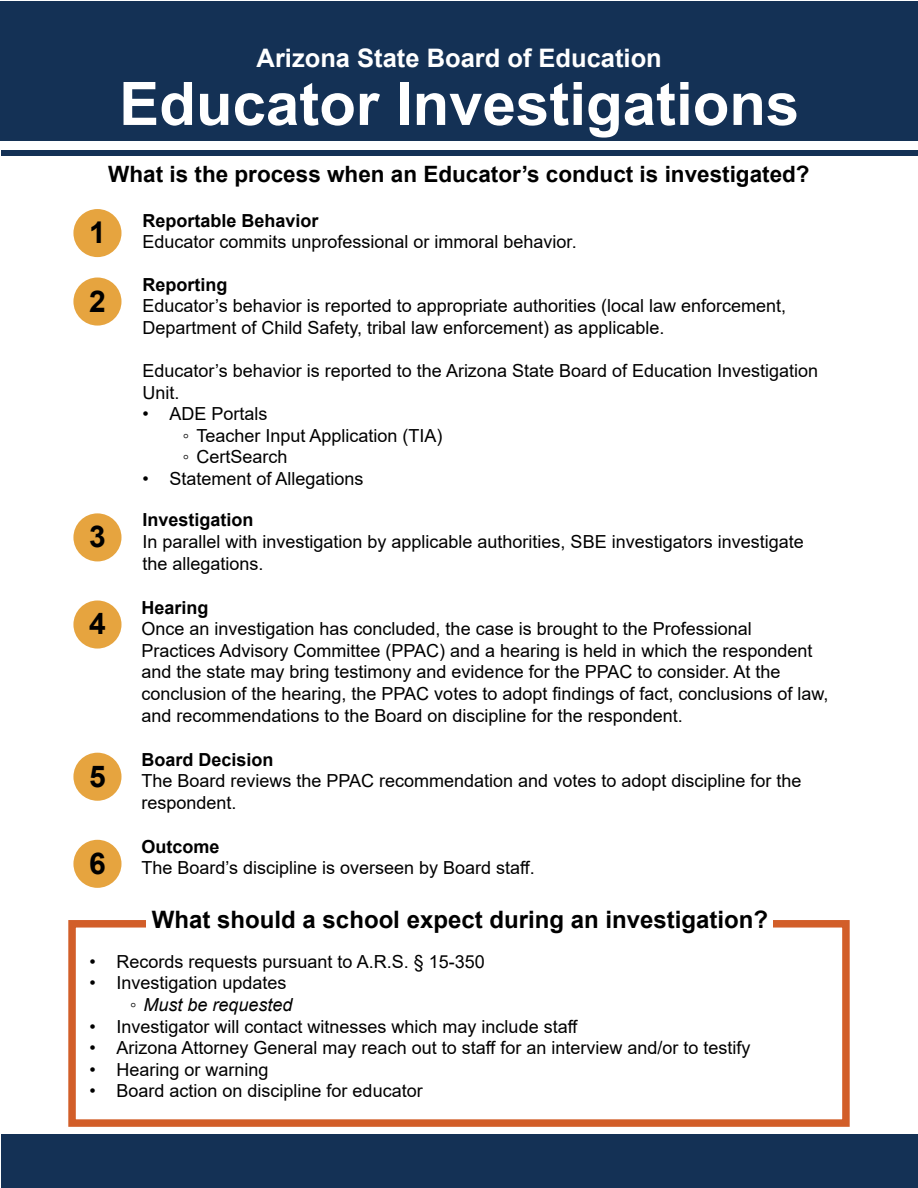
<style>
.page{position:relative;width:918px;height:1188px;background:#fff}
.page>*{position:absolute;margin:0;border:0;box-sizing:border-box;transform-origin:0 0}
.t1{font:700 60px "Arial";color:#fff}
.t2{font:700 30px "Arial";color:#000}
.t3{font:700 25.5px "Arial";color:#fff}
.t4{font:700 24px "Arial";color:#000}
.t5{font:700 22.5px "Arial";color:#000}
.t6{font:18px/21.6px "Arial";color:#000}
.t7{font:700 18px "Arial";color:#000}
.s1{font-style:italic}
</style>
<div class="page">
<div style="left:1px;top:1px;width:917px;height:140px;background:#143155"></div>
<div style="left:2px;top:1134px;width:916px;height:54px;background:#143155"></div>
<div style="left:1px;top:150px;width:917px;height:6px;background:#143155"></div>
<div style="left:68px;top:920px;width:782px;height:207px;border:8px solid #d25e29"></div>
<div style="left:147px;top:902px;width:626px;height:39px;background:#fff"></div>
<div style="left:73px;top:209px;width:49px;height:48px;background:#e6a43f;border-radius:50%"></div>
<div style="left:73px;top:278px;width:49px;height:48px;background:#e6a43f;border-radius:50%"></div>
<div style="left:73px;top:513px;width:49px;height:48px;background:#e6a43f;border-radius:50%"></div>
<div style="left:73px;top:600px;width:49px;height:49px;background:#e6a43f;border-radius:50%"></div>
<div style="left:73px;top:753px;width:49px;height:48px;background:#e6a43f;border-radius:50%"></div>
<div style="left:73px;top:840px;width:49px;height:48px;background:#e6a43f;border-radius:50%"></div>
<h3 class="t3" style="left:257px;top:40px;width:407px">Arizona State Board of Education</h3>
<h1 class="t1" style="left:119px;top:62px;width:682px">Educator Investigations</h1>
<p class="t5" style="left:108px;top:158px;width:703px">What is the process when an Educator’s conduct is investigated?</p>
<h2 class="t2" style="left:89px;top:211px;width:18px">1</h2>
<h2 class="t2" style="left:89px;top:280px;width:18px">2</h2>
<h2 class="t2" style="left:89px;top:516px;width:18px">3</h2>
<h2 class="t2" style="left:89px;top:603px;width:18px">4</h2>
<h2 class="t2" style="left:89px;top:755px;width:18px">5</h2>
<h2 class="t2" style="left:89px;top:842px;width:18px">6</h2>
<p class="t7" style="left:142px;top:208px;width:178px">Reportable Behavior</p>
<p class="t6" style="left:142px;top:231px;width:436px">Educator commits unprofessional or immoral behavior.</p>
<p class="t7" style="left:142px;top:272px;width:86px">Reporting</p>
<p class="t6" style="left:142px;top:295px;width:645px">Educator’s behavior is reported to appropriate authorities (local law enforcement,<br>Department of Child Safety, tribal law enforcement) as applicable.</p>
<p class="t6" style="left:142px;top:360px;width:677px">Educator’s behavior is reported to the Arizona State Board of Education Investigation<br>Unit.</p>
<p class="t6" style="left:183px;top:403px;width:261px;text-indent:-40px">• ADE Portals<br>◦ Teacher Input Application (TIA) ◦ CertSearch</p>
<p class="t6" style="left:142px;top:468px;width:223px">• Statement of Allegations</p>
<p class="t7" style="left:142px;top:507px;width:113px">Investigation</p>
<p class="t6" style="left:142px;top:531px;width:663px">In parallel with investigation by applicable authorities, SBE investigators investigate the allegations.</p>
<p class="t7" style="left:141px;top:595px;width:69px">Hearing</p>
<p class="t6" style="left:141px;top:618px;width:689px">Once an investigation has concluded, the case is brought to the Professional Practices Advisory Committee (PPAC) and a hearing is held in which the respondent and the state may bring testimony and evidence for the PPAC to consider. At the conclusion of the hearing, the PPAC votes to adopt findings of fact, conclusions of law, and recommendations to the Board on discipline for the respondent.</p>
<p class="t7" style="left:141px;top:747px;width:134px">Board Decision</p>
<p class="t6" style="left:141px;top:770px;width:661px">The Board reviews the PPAC recommendation and votes to adopt discipline for the respondent.</p>
<p class="t7" style="left:141px;top:834px;width:80px">Outcome</p>
<p class="t6" style="left:141px;top:857px;width:395px">The Board’s discipline is overseen by Board staff.</p>
<h3 class="t4" style="left:152px;top:903px;width:618px">What should a school expect during an investigation?</h3>
<p class="t6" style="left:90px;top:951px;width:397px">• Records requests pursuant to A.R.S. § 15-350</p>
<p class="t6" style="left:130px;top:972px;width:164px;text-indent:-41px">• Investigation updates ◦ <span class="s1">Must be requested</span></p>
<p class="t6" style="left:90px;top:1015px;width:490px">• Investigator will contact witnesses which may include staff</p>
<p class="t6" style="left:90px;top:1037px;width:662px">• Arizona Attorney General may reach out to staff for an interview and/or to testify</p>
<p class="t6" style="left:90px;top:1059px;width:181px">• Hearing or warning</p>
<p class="t6" style="left:90px;top:1080px;width:335px">• Board action on discipline for educator</p>
</div>
